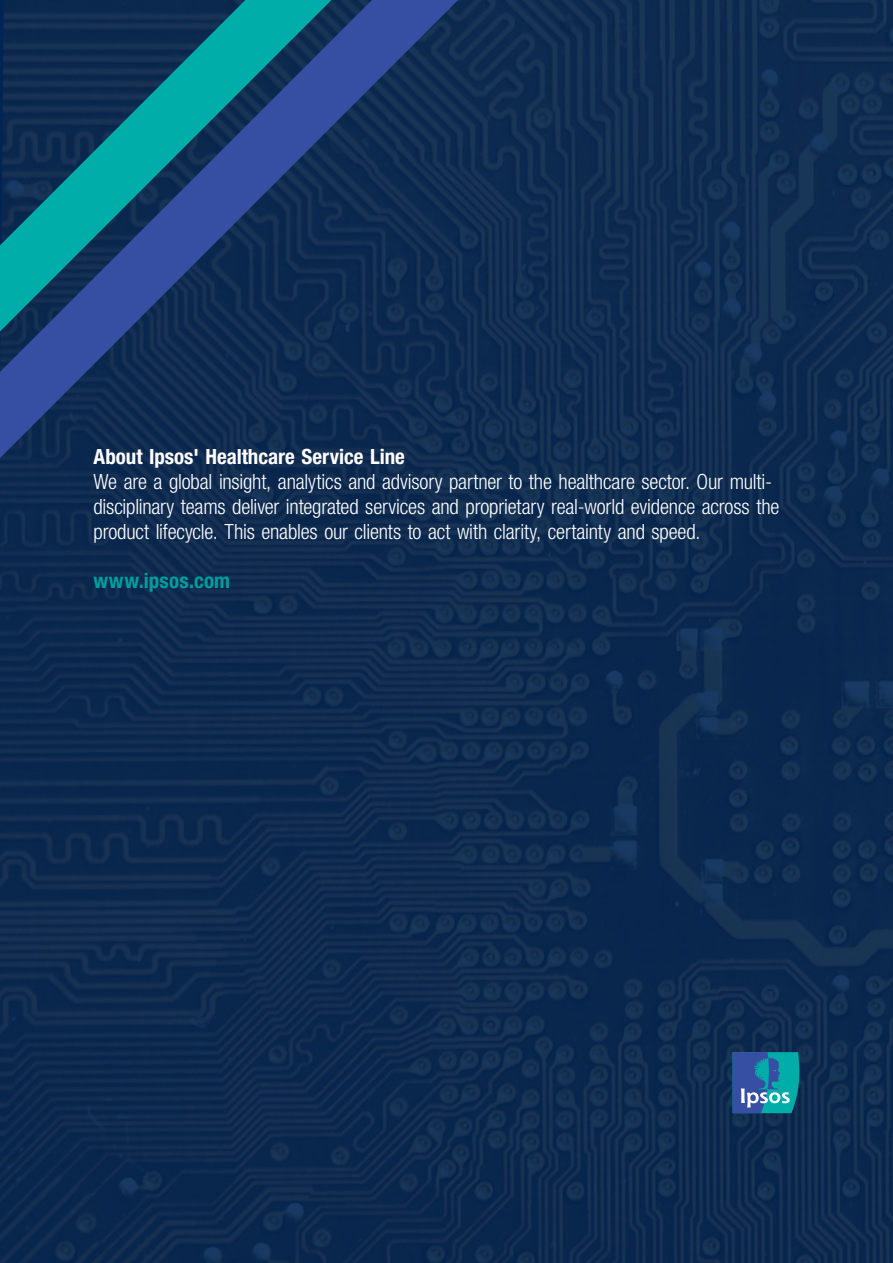
<style>
.page{position:relative;width:893px;height:1263px;background:#fff}
.page>*{position:absolute;margin:0;border:0;box-sizing:border-box;transform-origin:0 0}
.t1{font:300 condensed 21px/25.2px "Helvetica Neue LT Pro";letter-spacing:-.01em;color:#fff}
.t2{font:700 condensed 21px "Helvetica Neue LT Pro";color:#fff}
.t3{font:700 condensed 21px "Helvetica Neue LT Pro";letter-spacing:.01em;color:#009d9c}
</style>
<div class="page">
<img style="left:0;top:0;width:893px;height:1263px">
<svg style="left:0;top:0;width:458px;height:458px;background:#14305c"></svg>
<svg style="left:0;top:0;width:331px;height:331px;background:#135074"></svg>
<svg style="left:733px;top:1052px;width:66px;height:61px;background:#2d84a9"></svg>
<p class="t2" style="left:94px;top:443px;width:313px">About Ipsos' Healthcare Service Line</p>
<p class="t1" style="left:94px;top:469px;width:687px">We are a global insight, analytics and advisory partner to the healthcare sector. Our multi&shy;disciplinary teams deliver integrated services and proprietary real-world evidence across the product lifecycle. This enables our clients to act with clarity, certainty and speed.</p>
<p class="t3" style="left:94px;top:568px;width:138px">www.ipsos.com</p>
</div>
